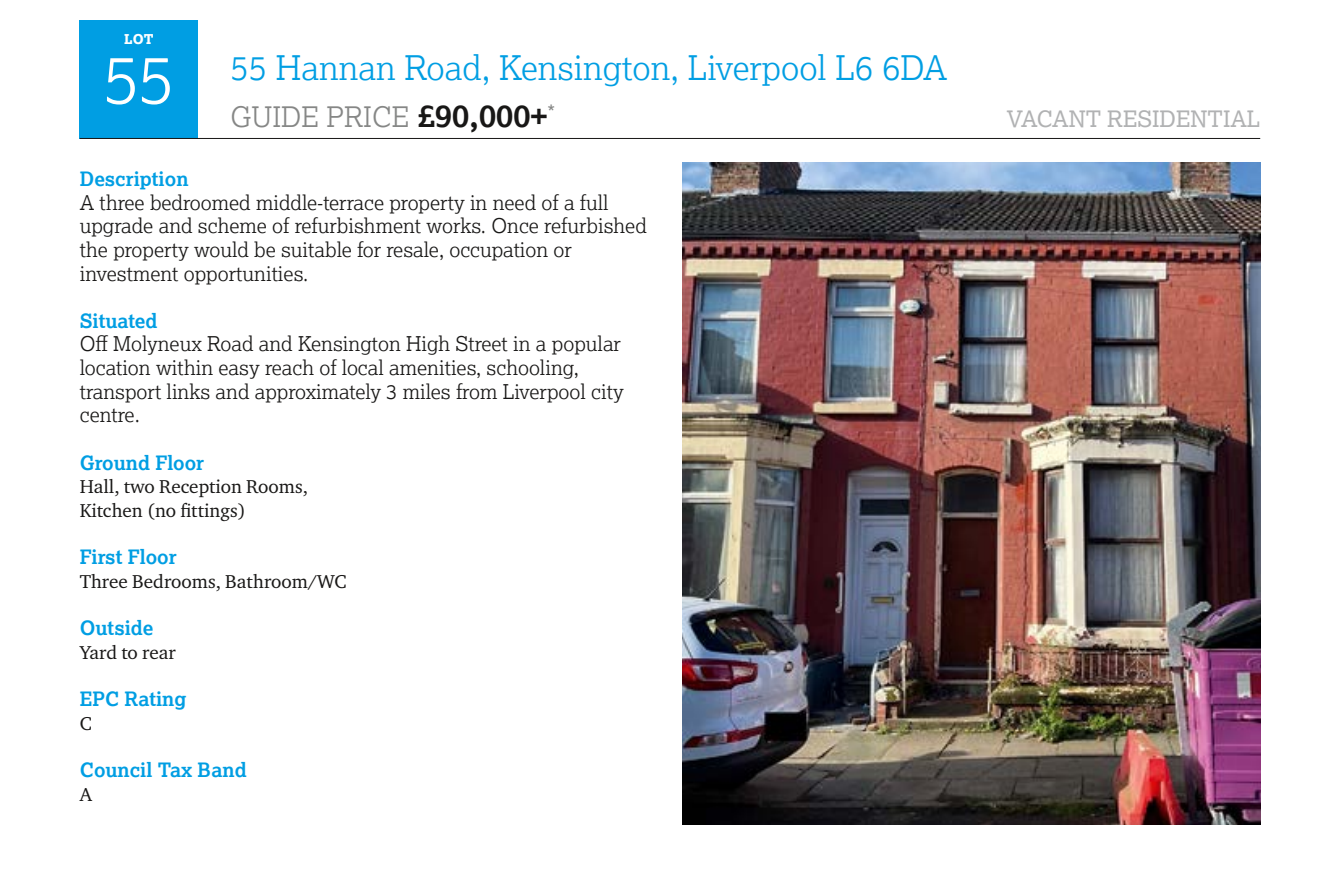
<style>
.page{position:relative;width:1340px;height:884px;background:#fff}
.page>*{position:absolute;margin:0;border:0;box-sizing:border-box;transform-origin:0 0}
.t1{font:300 67.5px "Lexia";color:#fff}
.t2{font:300 33.75px "Lexia";color:#009ee3}
.t3{font:300 28.12px "Lexia";color:#868786}
.t4{font:22.5px "Lexia";color:#b1b2b3}
.t5{font:300 20.25px/23.6px "Lexia";color:#181716}
.t6{font:20.25px "Lexia";color:#868786}
.t7{font:700 19.8px "Lexia";color:#009ee3}
.t8{font:19.12px/23.6px "Charter ITC Pro";color:#181716}
.t9{font:800 13.5px "Lexia";color:#fff}
.s1{font-weight:700;font-size:31.5px;color:#181716}
</style>
<div class="page">
<div style="left:80px;top:21px;width:118px;height:118px;background:#009ee3"></div>
<hr style="left:80px;top:138px;width:1180px;height:1px;background:#181716">
<img style="left:682px;top:162px;width:578px;height:662px">
<p class="t9" style="left:124px;top:31px;width:31px">LOT</p>
<h1 class="t1" style="left:103px;top:36px;width:73px">55</h1>
<h2 class="t2" style="left:230px;top:46px;width:718px">55 Hannan Road, Kensington, Liverpool L6 6DA</h2>
<h3 class="t3" style="left:230px;top:99px;width:318px">GUIDE PRICE <span class="s1">£90,000+</span></h3>
<p class="t4" style="left:1006px;top:105px;width:255px">VACANT RESIDENTIAL</p>
<p class="t6" style="left:547px;top:100px;width:9px">*</p>
<p class="t7" style="left:80px;top:166px;width:110px">Description</p>
<p class="t5" style="left:80px;top:190px;width:568px">A three bedroomed middle-terrace property in need of a full upgrade and scheme of refurbishment works. Once refurbished the property would be suitable for resale, occupation or investment opportunities.</p>
<p class="t7" style="left:80px;top:308px;width:79px">Situated</p>
<p class="t5" style="left:80px;top:332px;width:545px">Off Molyneux Road and Kensington High Street in a popular location within easy reach of local amenities, schooling, transport links and approximately 3 miles from Liverpool city centre.</p>
<p class="t7" style="left:80px;top:450px;width:126px">Ground Floor</p>
<p class="t8" style="left:80px;top:474px;width:230px">Hall, two Reception Rooms,<br>Kitchen (no fittings)</p>
<p class="t7" style="left:80px;top:544px;width:98px">First Floor</p>
<p class="t8" style="left:80px;top:569px;width:268px">Three Bedrooms, Bathroom/WC</p>
<p class="t7" style="left:80px;top:615px;width:75px">Outside</p>
<p class="t8" style="left:80px;top:640px;width:97px">Yard to rear</p>
<p class="t7" style="left:80px;top:686px;width:108px">EPC Rating</p>
<p class="t8" style="left:80px;top:711px;width:14px">C</p>
<p class="t7" style="left:80px;top:757px;width:168px">Council Tax Band</p>
<p class="t8" style="left:80px;top:782px;width:14px">A</p>
</div>
